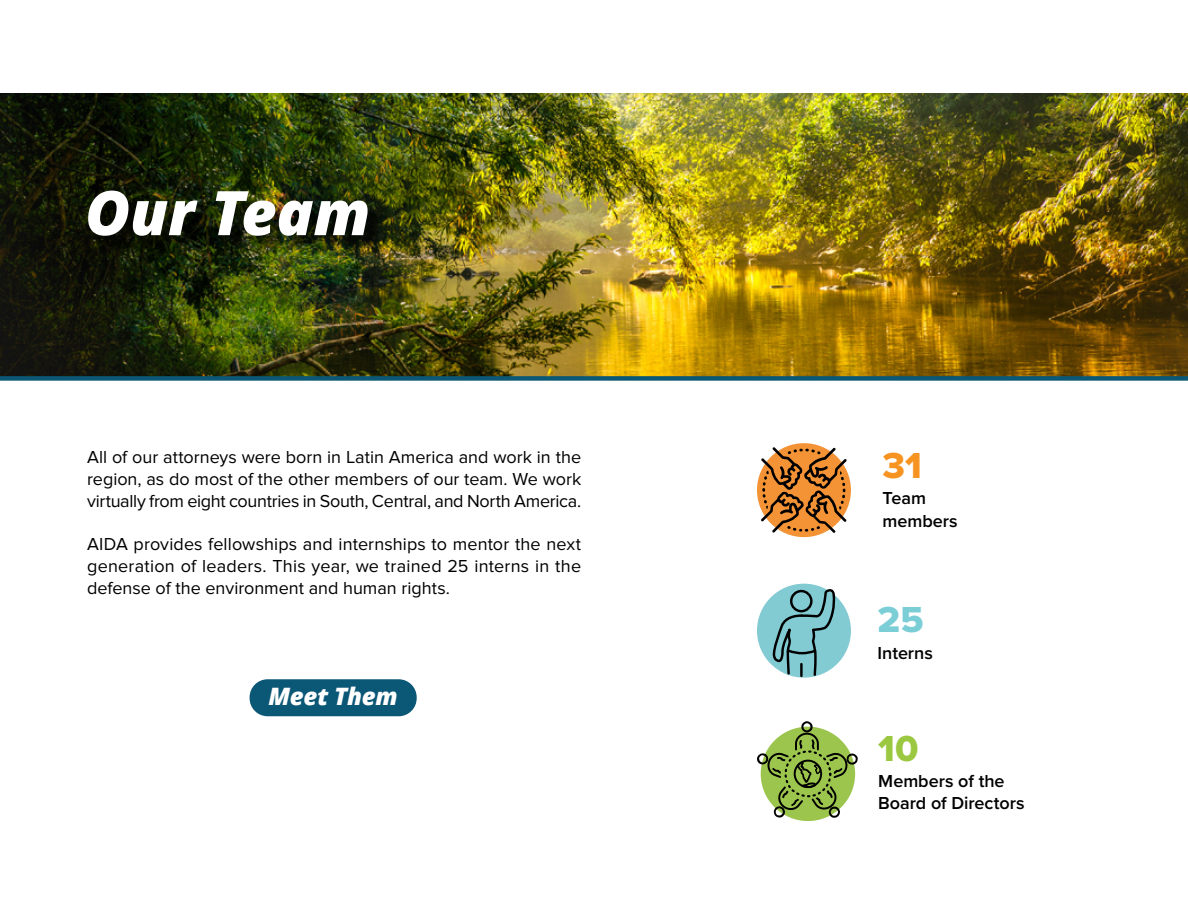
<style>
.page{position:relative;width:1188px;height:918px;background:#fff}
.page>*{position:absolute;margin:0;border:0;box-sizing:border-box;transform-origin:0 0}
.t1{font:italic 800 61.5px "Open Sans";letter-spacing:-.005em;color:#fff}
.t2{font:37.5px "Proxima Nova Extrabld";color:#f79421}
.t3{font:37.5px "Proxima Nova Extrabld";color:#7bcdd6}
.t4{font:37.5px "Proxima Nova Extrabld";color:#9bc840}
.t5{font:italic 800 24px "Open Sans";letter-spacing:-.01em;color:#fff}
.t6{font:18px/21.8px "Proxima Nova";letter-spacing:-.01em;color:#000;text-align:justify}
.t7{font:600 18px/22.5px "Proxima Nova";color:#000}
</style>
<div class="page">
<svg style="left:757px;top:721px;width:101px;height:97px"></svg>
<div style="left:757px;top:443px;width:94px;height:94px;background:#f39335;border-radius:50%"></div>
<svg style="left:761px;top:447px;width:86px;height:86px"></svg>
<div style="left:757px;top:584px;width:94px;height:94px;background:#82cbd3;border-radius:50%"></div>
<svg style="left:772px;top:590px;width:64px;height:87px"></svg>
<img style="left:0;top:94px;width:1188px;height:282px">
<div style="left:0;top:376px;width:1188px;height:5px;background:#0b5776"></div>
<div style="left:90px;top:193px;width:297px;height:61px;background:#000;opacity:.75"></div>
<div style="left:250px;top:679px;width:167px;height:37px;background:#0b5776;border-radius:18px"></div>
<h1 class="t1" style="left:85px;top:166px;width:287px">Our Team</h1>
<p class="t6" style="left:87px;top:447px;width:496px">All of our attorneys were born in Latin America and work in the region, as do most of the other members of our team. We work virtually from eight countries in South, Central, and North America.</p>
<p class="t6" style="left:87px;top:534px;width:496px">AIDA provides fellowships and internships to mentor the next generation of leaders. This year, we trained 25 interns in the defense of the environment and human rights.</p>
<h3 class="t5" style="left:269px;top:678px;width:131px">Meet Them</h3>
<h2 class="t2" style="left:883px;top:437px;width:41px">31</h2>
<p class="t7" style="left:883px;top:486px;width:77px">Team members</p>
<h2 class="t3" style="left:878px;top:592px;width:47px">25</h2>
<p class="t7" style="left:878px;top:641px;width:57px">Interns</p>
<h2 class="t4" style="left:878px;top:720px;width:42px">10</h2>
<p class="t7" style="left:878px;top:769px;width:148px">Members of the<br>Board of Directors</p>
</div>
